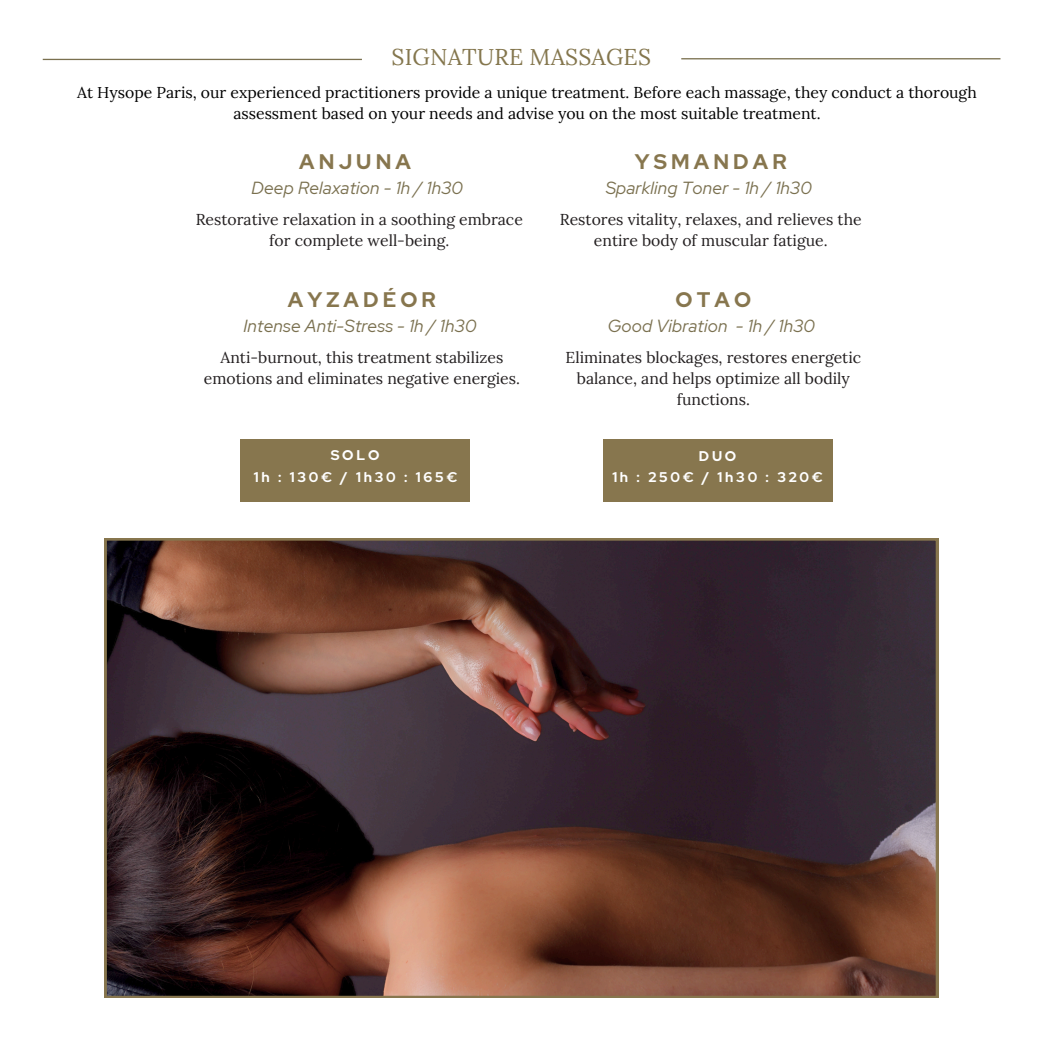
<style>
.page{position:relative;width:1043px;height:1043px;background:#fff}
.page>*{position:absolute;margin:0;border:0;box-sizing:border-box;transform-origin:0 0}
.t1{font:22.75px "Lora";letter-spacing:.01em;color:#84764d}
.t2{font:700 21px "Red Hat Display";letter-spacing:.195em;color:#87764e}
.t3{font:italic 17.5px "Red Hat Display";letter-spacing:.01em;color:#7a704f}
.t4{font:15.75px/21px "Lora";color:#231f20;text-align:center}
.t5{font:15.75px/21px "Lora";color:#000;text-align:center}
.t6{font:700 14px "Red Hat Display";letter-spacing:.195em;color:#fff}
</style>
<div class="page">
<hr style="left:43px;top:59px;width:319px;height:1px;background:#7a704f">
<hr style="left:681px;top:58px;width:319px;height:1px;background:#7a704f">
<div style="left:240px;top:439px;width:229px;height:62px;background:#87764e"></div>
<div style="left:602px;top:439px;width:230px;height:62px;background:#87764e"></div>
<svg style="left:104px;top:538px;width:834px;height:459px;background:#4f3331"></svg>
<p class="t1" style="left:391px;top:42px;width:261px">SIGNATURE MASSAGES</p>
<h2 class="t5" style="left:77px;top:81px;width:900px">At Hysope Paris, our experienced practitioners provide a unique treatment. Before each massage, they conduct a thorough assessment based on your needs and advise you on the most suitable treatment.</h2>
<h4 class="t2" style="left:299px;top:147px;width:113px">ANJUNA</h4>
<h3 class="t2" style="left:634px;top:147px;width:153px">YSMANDAR</h3>
<h1 class="t3" style="left:251px;top:176px;width:213px">Deep Relaxation - 1h / 1h30</h1>
<h4 class="t3" style="left:605px;top:176px;width:208px">Sparkling Toner - 1h / 1h30</h4>
<h1 class="t4" style="left:196px;top:208px;width:328px">Restorative relaxation in a soothing embrace for complete well-being.</h1>
<h3 class="t4" style="left:559px;top:208px;width:303px">Restores vitality, relaxes, and relieves the entire body of muscular fatigue.</h3>
<h4 class="t2" style="left:288px;top:285px;width:149px">AYZADÉOR</h4>
<h4 class="t2" style="left:675px;top:285px;width:77px">OTAO</h4>
<h3 class="t3" style="left:243px;top:314px;width:234px">Intense Anti-Stress - 1h / 1h30</h3>
<h3 class="t3" style="left:607px;top:314px;width:209px">Good Vibration - 1h / 1h30</h3>
<h1 class="t4" style="left:204px;top:346px;width:317px">Anti-burnout, this treatment stabilizes emotions and eliminates negative energies.</h1>
<h1 class="t4" style="left:565px;top:346px;width:297px">Eliminates blockages, restores energetic balance, and helps optimize all bodily functions.</h1>
<h5 class="t6" style="left:330px;top:445px;width:50px">SOLO</h5>
<h5 class="t6" style="left:698px;top:446px;width:39px">DUO</h5>
<h4 class="t6" style="left:254px;top:467px;width:205px">1h : 130€ / 1h30 : 165€</h4>
<p class="t6" style="left:612px;top:467px;width:212px">1h : 250€ / 1h30 : 320€</p>
</div>
